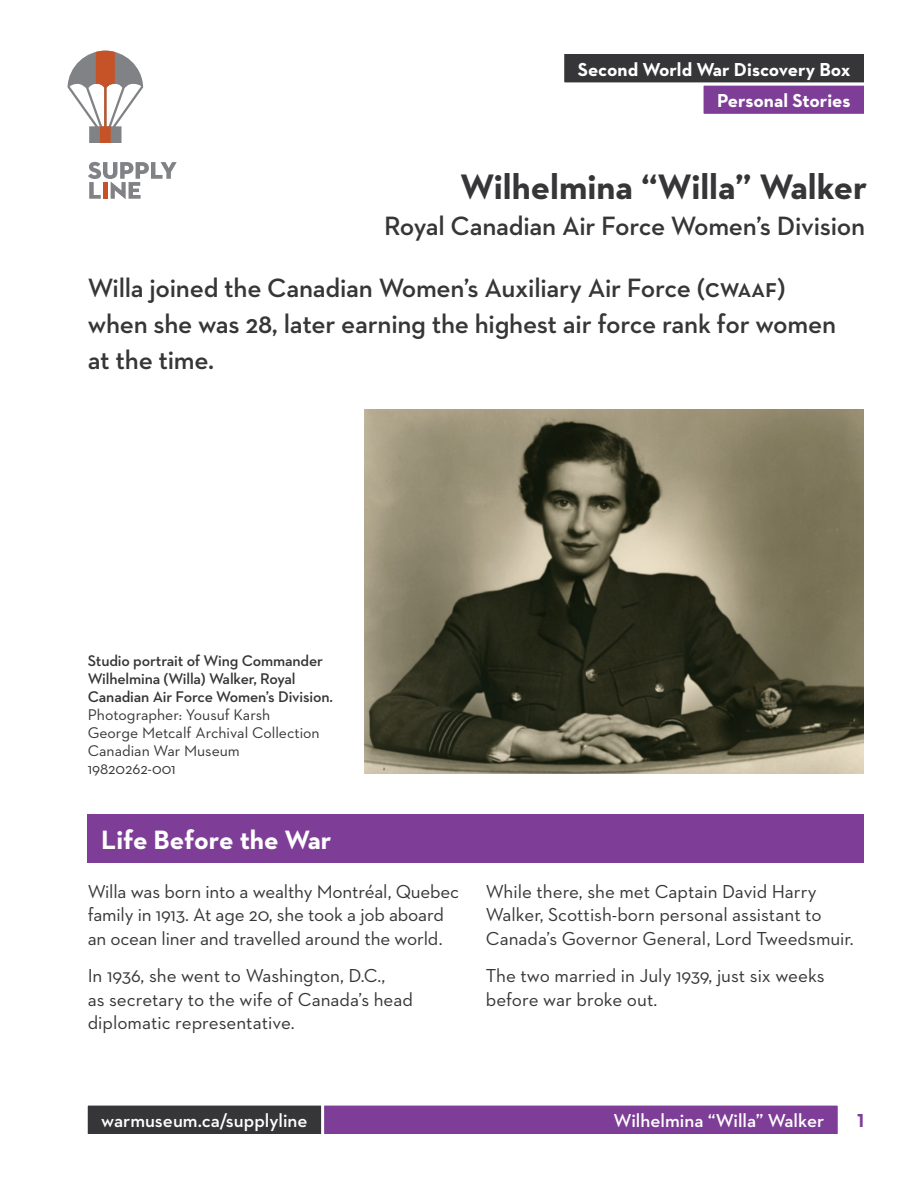
<style>
.page{position:relative;width:918px;height:1188px;background:#fff}
.page>*{position:absolute;margin:0;border:0;box-sizing:border-box;transform-origin:0 0}
.t1{font:700 36px "Neutraface 2 Text";color:#363537}
.t2{font:600 27px/36px "Neutraface 2 Text";letter-spacing:-.01em;color:#363537}
.t3{font:700 27px "Neutraface 2 Text";letter-spacing:-.005em;color:#fff}
.t4{font:19.2px/23.5px "Neutraface 2 Text";color:#363537}
.t5{font:600 19.2px "Neutraface 2 Text";color:#fff}
.t6{font:700 19.2px "Neutraface 2 Text";color:#fff}
.t7{font:700 19.2px "Neutraface 2 Text";color:#7e3e97}
.t8{font:600 15.75px/18px "Neutraface 2 Text";letter-spacing:-.01em;color:#363537}
.t9{font:15.75px/18px "Neutraface 2 Text";color:#363537}
</style>
<div class="page">
<div style="left:86px;top:1104px;width:753px;height:32px;background:#7e3e97"></div>
<div style="left:85px;top:1103px;width:756px;height:34px;border:3px solid #fff"></div>
<div style="left:86px;top:1104px;width:237px;height:32px;background:#363537"></div>
<div style="left:85px;top:1103px;width:239px;height:34px;border:3px solid #fff"></div>
<div style="left:88px;top:814px;width:776px;height:48px;background:#7e3e97"></div>
<div style="left:702px;top:84px;width:164px;height:31px;background:#7e3e97"></div>
<div style="left:701px;top:82px;width:166px;height:35px;border:3px solid #fff"></div>
<div style="left:563px;top:52px;width:303px;height:32px;background:#363537"></div>
<div style="left:561px;top:51px;width:306px;height:34px;border:3px solid #fff"></div>
<svg style="left:88px;top:162px;width:89px;height:37px"></svg>
<svg style="left:68px;top:51px;width:75px;height:92px"></svg>
<img style="left:364px;top:409px;width:500px;height:365px">
<p class="t6" style="left:578px;top:57px;width:274px">Second World War Discovery Box</p>
<p class="t6" style="left:717px;top:88px;width:135px">Personal Stories</p>
<h1 class="t1" style="left:460px;top:164px;width:409px">Wilhelmina “Willa” Walker</h1>
<h2 class="t2" style="left:384px;top:208px;width:483px">Royal Canadian Air Force Women’s Division</h2>
<h2 class="t2" style="left:88px;top:269px;width:750px">Willa joined the Canadian Women’s Auxiliary Air Force (cwaaf) when she was 28, later earning the highest air force rank for women at the time.</h2>
<p class="t8" style="left:88px;top:651px;width:247px">Studio portrait of Wing Commander<br>Wilhelmina (Willa) Walker, Royal<br>Canadian Air Force Women’s Division.</p>
<p class="t9" style="left:88px;top:705px;width:233px">Photographer: Yousuf Karsh<br>George Metcalf Archival Collection<br>Canadian War Museum<br>19820262-001</p>
<h2 class="t3" style="left:101px;top:822px;width:232px">Life Before the War</h2>
<p class="t4" style="left:88px;top:879px;width:373px">Willa was born into a wealthy Montréal, Quebec family in 1913. At age 20, she took a job aboard an ocean liner and travelled around the world.</p>
<p class="t4" style="left:88px;top:963px;width:327px">In 1936, she went to Washington, D.C.,<br>as secretary to the wife of Canada’s head diplomatic representative.</p>
<p class="t4" style="left:486px;top:879px;width:369px">While there, she met Captain David Harry<br>Walker, Scottish-born personal assistant to<br>Canada’s Governor General, Lord Tweedsmuir.</p>
<p class="t4" style="left:486px;top:963px;width:340px">The two married in July 1939, just six weeks before war broke out.</p>
<p class="t5" style="left:101px;top:1109px;width:208px">warmuseum.ca/supplyline</p>
<p class="t5" style="left:614px;top:1109px;width:212px">Wilhelmina “Willa” Walker</p>
<p class="t7" style="left:857px;top:1108px;width:8px">1</p>
</div>
